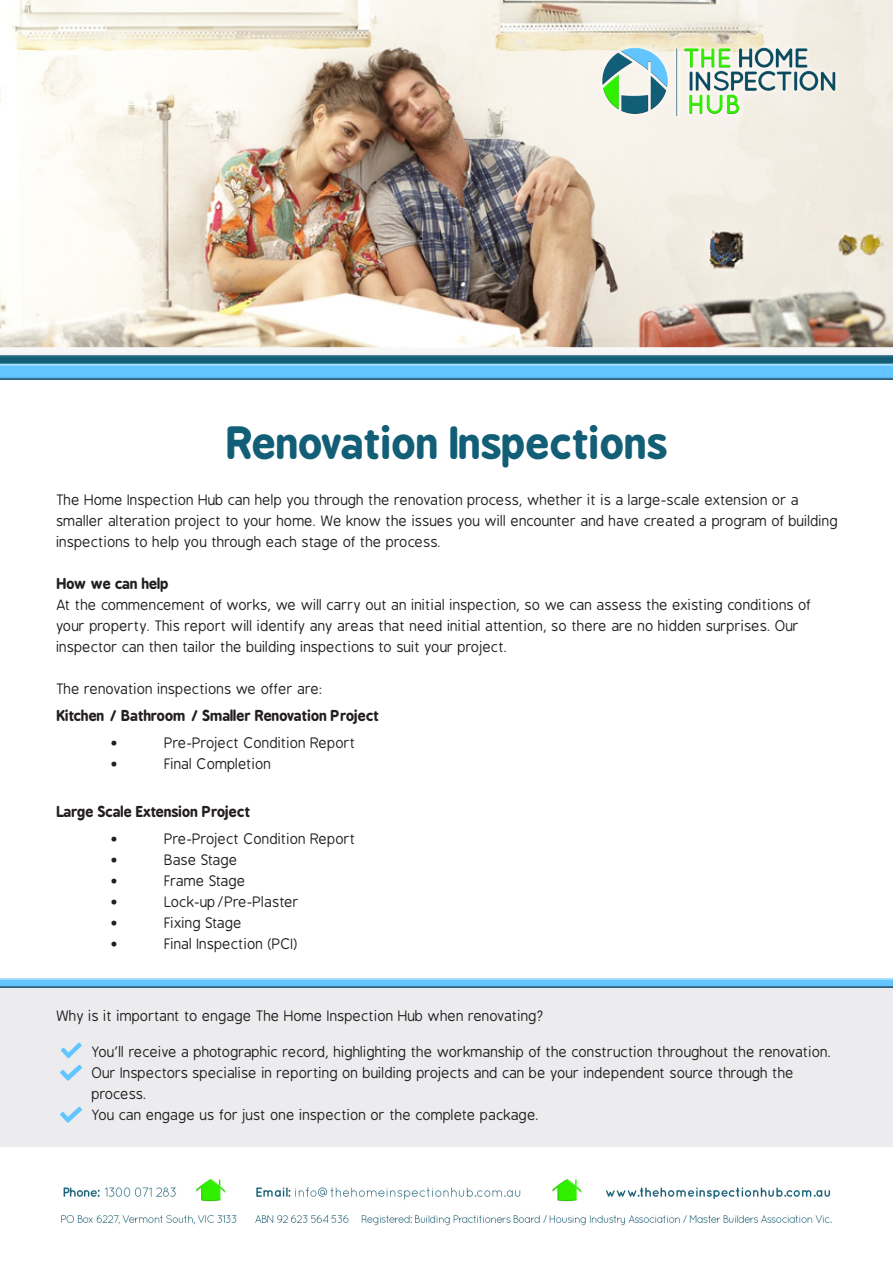
<style>
.page{position:relative;width:893px;height:1263px;background:#fff}
.page>*{position:absolute;margin:0;border:0;box-sizing:border-box;transform-origin:0 0}
.t1{font:700 42px "B Preplay";color:#125e76}
.t2{font:14.25px/21px "B Preplay";color:#231f20}
.t3{font:700 14.25px "B Preplay";color:#231f20}
</style>
<div class="page">
<img style="left:0;top:0;width:893px;height:321px">
<div style="left:0;top:978px;width:892px;height:168px;background:#ececee"></div>
<img style="left:61px;top:1178px;width:771px;height:48px">
<img style="left:60px;top:1106px;width:22px;height:17px">
<img style="left:60px;top:1064px;width:22px;height:17px">
<img style="left:61px;top:1042px;width:21px;height:17px">
<img style="left:0;top:978px;width:893px;height:55px">
<img style="left:0;top:321px;width:893px;height:59px">
<img style="left:591px;top:14px;width:256px;height:127px">
<p class="t1" style="left:227px;top:418px;width:442px">Renovation Inspections</p>
<p class="t2" style="left:57px;top:489px;width:783px">The Home Inspection Hub can help you through the renovation process, whether it is a large-scale extension or a smaller alteration project to your home. We know the issues you will encounter and have created a program of building inspections to help you through each stage of the process.</p>
<p class="t3" style="left:57px;top:574px;width:113px">How we can help</p>
<p class="t2" style="left:57px;top:594px;width:756px">At the commencement of works, we will carry out an initial inspection, so we can assess the existing conditions of your property. This report will identify any areas that need initial attention, so there are no hidden surprises. Our inspector can then tailor the building inspections to suit your project.</p>
<p class="t2" style="left:57px;top:678px;width:268px">The renovation inspections we offer are:</p>
<p class="t3" style="left:57px;top:706px;width:324px">Kitchen / Bathroom / Smaller Renovation Project</p>
<p class="t2" style="left:111px;top:732px;width:10px">•</p>
<p class="t2" style="left:165px;top:732px;width:193px">Pre-Project Condition Report</p>
<p class="t2" style="left:111px;top:753px;width:10px">•</p>
<p class="t2" style="left:165px;top:753px;width:108px">Final Completion</p>
<p class="t3" style="left:57px;top:802px;width:195px">Large Scale Extension Project</p>
<p class="t2" style="left:111px;top:828px;width:10px">•</p>
<p class="t2" style="left:165px;top:828px;width:193px">Pre-Project Condition Report</p>
<p class="t2" style="left:111px;top:849px;width:10px">•</p>
<p class="t2" style="left:165px;top:849px;width:75px">Base Stage</p>
<p class="t2" style="left:111px;top:870px;width:10px">•</p>
<p class="t2" style="left:165px;top:870px;width:83px">Frame Stage</p>
<p class="t2" style="left:111px;top:891px;width:10px">•</p>
<p class="t2" style="left:165px;top:891px;width:136px">Lock-up/Pre-Plaster</p>
<p class="t2" style="left:111px;top:912px;width:10px">•</p>
<p class="t2" style="left:165px;top:912px;width:79px">Fixing Stage</p>
<p class="t2" style="left:111px;top:933px;width:10px">•</p>
<p class="t2" style="left:165px;top:933px;width:135px">Final Inspection (PCI)</p>
<p class="t2" style="left:57px;top:1005px;width:489px">Why is it important to engage The Home Inspection Hub when renovating?</p>
<p class="t2" style="left:92px;top:1041px;width:741px">You’ll receive a photographic record, highlighting the workmanship of the construction throughout the renovation.</p>
<p class="t2" style="left:92px;top:1062px;width:704px">Our Inspectors specialise in reporting on building projects and can be your independent source through the</p>
<p class="t2" style="left:92px;top:1083px;width:56px">process.</p>
<p class="t2" style="left:92px;top:1104px;width:449px">You can engage us for just one inspection or the complete package.</p>
</div>
